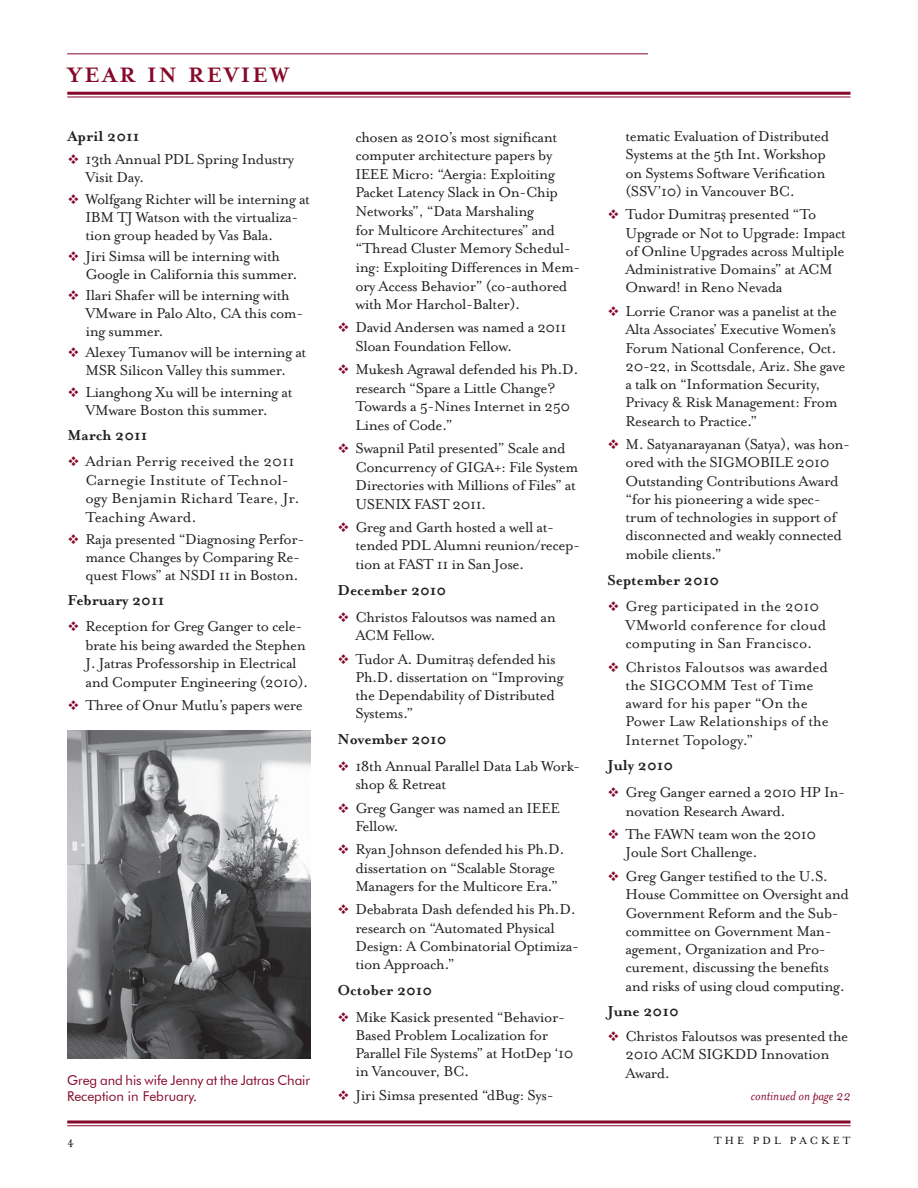
<style>
.page{position:relative;width:918px;height:1188px;background:#fff}
.page>*{position:absolute;margin:0;border:0;box-sizing:border-box;transform-origin:0 0}
.t1{font:700 24px "Mrs Eaves";letter-spacing:.095em;color:#85092b}
.t2{font:16.5px/18.3px "Mrs Eaves Roman";letter-spacing:-.025em;color:#231f20}
.t3{font:16.5px/18.3px "Mrs Eaves Roman";color:#231f20}
.t4{font:700 16.5px "Mrs Eaves";color:#231f20}
.t5{font:italic 15px "Mrs Eaves";color:#85092b}
.t6{font:13.5px/16.2px "Futura BT";letter-spacing:-.005em;color:#85092b}
.t7{font:12px "Mrs Eaves Roman";color:#040503}
.t8{font:12px "Mrs Eaves Roman";color:#040503}
.s1{font-family:"Times New Roman";font-size:13.5px}
</style>
<div class="page">
<svg style="left:67px;top:1120px;width:784px;height:4px;background:#a3465f"></svg>
<hr style="left:67px;top:1125px;width:784px;height:1px;background:#85092b">
<hr style="left:67px;top:92px;width:784px;height:3px;background:#85092b">
<hr style="left:67px;top:97px;width:784px;height:1px;background:#85092b">
<hr style="left:67px;top:53px;width:581px;height:1px;background:#85092b">
<img style="left:67px;top:731px;width:243px;height:328px">
<h1 class="t1" style="left:67px;top:61px;width:223px">year in review</h1>
<p class="t4" style="left:68px;top:127px;width:73px">April 2011</p>
<p class="t2" style="left:86px;top:151px;width:210px">13th Annual PDL Spring Industry<br>Visit Day.</p>
<p class="t2" style="left:86px;top:190px;width:226px">Wolfgang Richter will be interning at<br>IBM TJ Watson with the virtualiza&shy;tion group headed by Vas Bala.</p>
<p class="t2" style="left:86px;top:247px;width:214px">Jiri Simsa will be interning with<br>Google in California this summer.</p>
<p class="t2" style="left:86px;top:286px;width:219px">Ilari Shafer will be interning with<br>VMware in Palo Alto, CA this com&shy;ing summer.</p>
<p class="t2" style="left:86px;top:344px;width:223px">Alexey Tumanov will be interning at<br>MSR Silicon Valley this summer.</p>
<p class="t2" style="left:86px;top:383px;width:209px">Lianghong Xu will be interning at<br>VMware Boston this summer.</p>
<p class="t4" style="left:67px;top:426px;width:81px">March 2011</p>
<p class="t3" style="left:86px;top:452px;width:216px">Adrian Perrig received the 2011<br>Carnegie Institute of Technol&shy;ogy Benjamin Richard Teare, Jr.<br>Teaching Award.</p>
<p class="t2" style="left:86px;top:530px;width:220px">Raja presented “Diagnosing Perfor&shy;mance Changes by Comparing Re&shy;quest Flows” at NSDI 11 in Boston.</p>
<p class="t4" style="left:67px;top:591px;width:98px">February 2011</p>
<p class="t2" style="left:86px;top:617px;width:224px">Reception for Greg Ganger to cele&shy;brate his being awarded the Stephen J. Jatras Professorship in Electrical and Computer Engineering (2010).</p>
<p class="t2" style="left:86px;top:696px;width:219px">Three of Onur Mutlu’s papers were</p>
<p class="t6" style="left:67px;top:1072px;width:245px">Greg and his wife Jenny at the Jatras Chair<br>Reception in February.</p>
<p class="t2" style="left:355px;top:128px;width:227px">chosen as 2010’s most significant computer architecture papers by<br>IEEE Micro: “Aergia: Exploiting<br>Packet Latency Slack in On-Chip<br>Networks”, “Data Marshaling<br>for Multicore Architectures” and “Thread Cluster Memory Schedul&shy;ing: Exploiting Differences in Mem&shy;ory Access Behavior” (co-authored with Mor Harchol-Balter).</p>
<p class="t2" style="left:355px;top:318px;width:213px">David Andersen was named a 2011<br>Sloan Foundation Fellow.</p>
<p class="t2" style="left:355px;top:360px;width:225px">Mukesh Agrawal defended his Ph.D. research “Spare a Little Change?<br>Towards a 5-Nines Internet in 250<br>Lines of Code.”</p>
<p class="t2" style="left:355px;top:439px;width:224px">Swapnil Patil presented” Scale and<br>Concurrency of GIGA+: File System<br>Directories with Millions of Files” at<br>USENIX FAST 2011.</p>
<p class="t2" style="left:355px;top:518px;width:226px">Greg and Garth hosted a well at&shy;tended PDL Alumni reunion/recep&shy;tion at FAST 11 in San Jose.</p>
<p class="t4" style="left:337px;top:580px;width:110px">December 2010</p>
<p class="t2" style="left:355px;top:608px;width:202px">Christos Faloutsos was named an<br>ACM Fellow.</p>
<p class="t2" style="left:355px;top:650px;width:210px">Tudor A. Dumitra<span class="s1">ş</span> defended his<br>Ph.D. dissertation on “Improving the Dependability of Distributed<br>Systems.”</p>
<p class="t4" style="left:337px;top:729px;width:111px">November 2010</p>
<p class="t2" style="left:355px;top:757px;width:226px">18th Annual Parallel Data Lab Work&shy;shop &amp; Retreat</p>
<p class="t2" style="left:355px;top:799px;width:206px">Greg Ganger was named an IEEE<br>Fellow.</p>
<p class="t2" style="left:355px;top:841px;width:211px">Ryan Johnson defended his Ph.D. dissertation on “Scalable Storage<br>Managers for the Multicore Era.”</p>
<p class="t2" style="left:355px;top:901px;width:225px">Debabrata Dash defended his Ph.D. research on “Automated Physical<br>Design: A Combinatorial Optimiza&shy;tion Approach.”</p>
<p class="t4" style="left:337px;top:980px;width:96px">October 2010</p>
<p class="t2" style="left:355px;top:1008px;width:220px">Mike Kasick presented “Behavior-<br>Based Problem Localization for<br>Parallel File Systems” at HotDep ‘10 in Vancouver, BC.</p>
<p class="t2" style="left:355px;top:1086px;width:200px">Jiri Simsa presented “dBug: Sys-</p>
<p class="t2" style="left:625px;top:127px;width:205px">tematic Evaluation of Distributed<br>Systems at the 5th Int. Workshop on Systems Software Verification (SSV’10) in Vancouver BC.</p>
<p class="t2" style="left:625px;top:206px;width:222px">Tudor Dumitra<span class="s1">ş</span> presented “To<br>Upgrade or Not to Upgrade: Impact of Online Upgrades across Multiple<br>Administrative Domains” at ACM<br>Onward! in Reno Nevada</p>
<p class="t2" style="left:626px;top:302px;width:222px">Lorrie Cranor was a panelist at the<br>Alta Associates’ Executive Women’s<br>Forum National Conference, Oct.<br>20-22, in Scottsdale, Ariz. She gave a talk on “Information Security,<br>Privacy &amp; Risk Management: From<br>Research to Practice.”</p>
<p class="t2" style="left:626px;top:435px;width:226px">M. Satyanarayanan (Satya), was hon&shy;ored with the SIGMOBILE 2010<br>Outstanding Contributions Award “for his pioneering a wide spec&shy;trum of technologies in support of disconnected and weakly connected mobile clients.”</p>
<p class="t4" style="left:607px;top:570px;width:113px">September 2010</p>
<p class="t3" style="left:626px;top:598px;width:202px">Greg participated in the 2010<br>VMworld conference for cloud computing in San Francisco.</p>
<p class="t3" style="left:626px;top:658px;width:205px">Christos Faloutsos was awarded the SIGCOMM Test of Time award for his paper “On the<br>Power Law Relationships of the<br>Internet Topology.”</p>
<p class="t4" style="left:607px;top:756px;width:67px">July 2010</p>
<p class="t2" style="left:626px;top:783px;width:221px">Greg Ganger earned a 2010 HP In&shy;novation Research Award.</p>
<p class="t2" style="left:626px;top:825px;width:192px">The FAWN team won the 2010<br>Joule Sort Challenge.</p>
<p class="t2" style="left:626px;top:867px;width:225px">Greg Ganger testified to the U.S.<br>House Committee on Oversight and<br>Government Reform and the Sub&shy;committee on Government Man&shy;agement, Organization and Pro&shy;curement, discussing the benefits and risks of using cloud computing.</p>
<p class="t4" style="left:607px;top:1002px;width:73px">June 2010</p>
<p class="t2" style="left:626px;top:1027px;width:224px">Christos Faloutsos was presented the<br>2010 ACM SIGKDD Innovation<br>Award.</p>
<p class="t5" style="left:751px;top:1087px;width:101px">continued on page 22</p>
<p class="t8" style="left:68px;top:1135px;width:8px">4</p>
<p class="t7" style="left:714px;top:1134px;width:11px">the</p>
<p class="t7" style="left:753px;top:1134px;width:11px">pdl</p>
<p class="t7" style="left:790px;top:1134px;width:10px">pac</p>
<p class="t7" style="left:821px;top:1134px;width:22px">ket</p>
</div>
